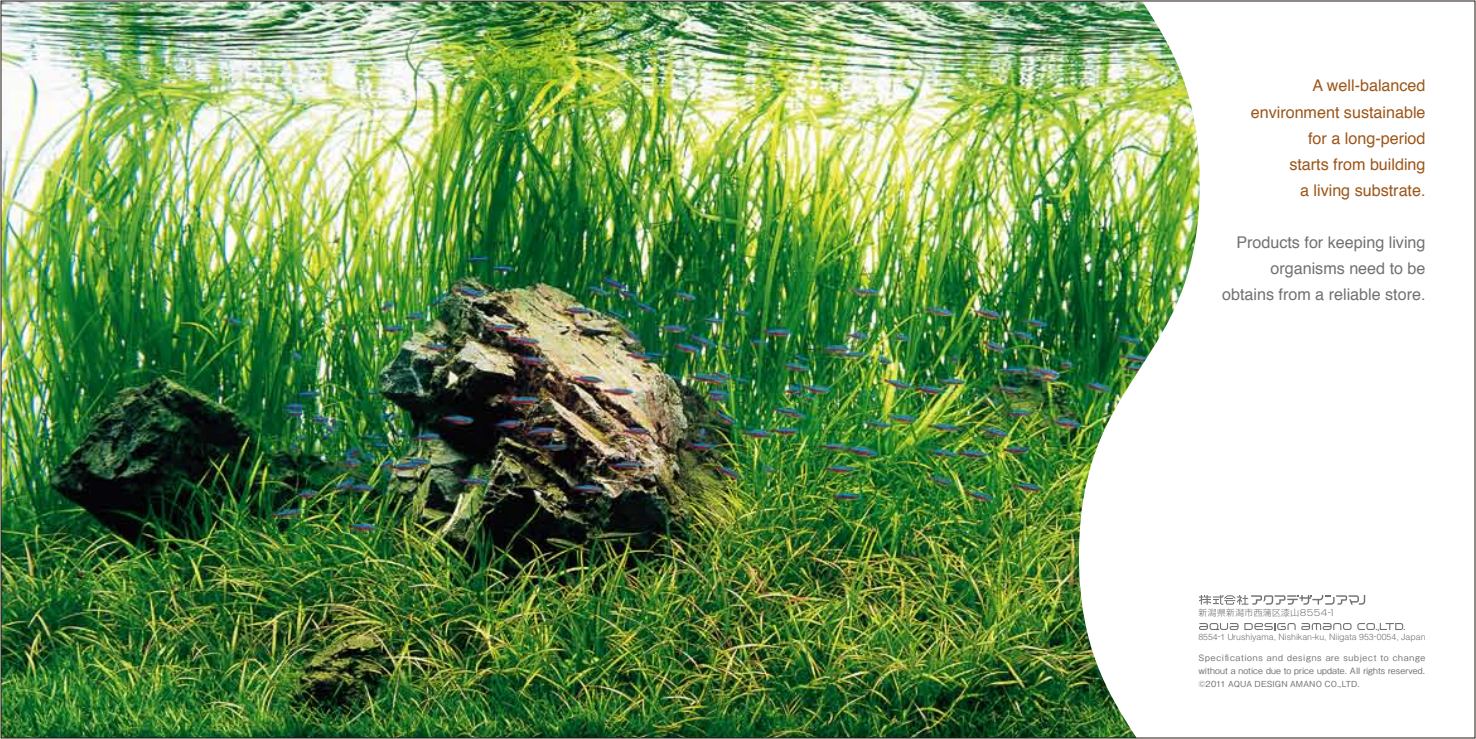
<style>
.page{position:relative;width:1476px;height:739px;background:#fff}
.page>*{position:absolute;margin:0;border:0;box-sizing:border-box;transform-origin:0 0}
.t1{font:16.1px/26.1px "Helvetica";color:#9c5519;text-align:right}
.t2{font:16.1px/26.1px "Helvetica";color:#727172;text-align:right}
.t3{font:500 8.75px/13.1px "Gothic BBB Pro";letter-spacing:.025em;color:#727172}
.t4{font:300 8.75px "Helvetica";color:#727172}
.t5{font:300 8.75px "Shin Go Pro";letter-spacing:.05em;color:#727172}
.t6{font:500 8.22px "Gothic BBB Pro";letter-spacing:.015em;color:#727172}
</style>
<div class="page">
<svg style="left:1199px;top:595px;width:166px;height:9px"></svg>
<svg style="left:1199px;top:623px;width:39px;height:7px"></svg>
<svg style="left:1301px;top:623px;width:50px;height:7px"></svg>
<svg style="left:1357px;top:623px;width:47px;height:8px"></svg>
<svg style="left:1244px;top:623px;width:51px;height:7px"></svg>
<img style="left:3px;top:3px;width:1196px;height:733px">
<h1 class="t1" style="left:1250px;top:73px;width:176px">A well-balanced environment sustainable for a long-period<br>starts from building<br>a living substrate.</h1>
<h1 class="t2" style="left:1221px;top:229px;width:205px">Products for keeping living organisms need to be obtains from a reliable store.</h1>
<p class="t5" style="left:1198px;top:605px;width:138px">新潟県新潟市西蒲区漆山8554-1</p>
<p class="t4" style="left:1198px;top:631px;width:229px">8554-1 Urushiyama, Nishikan-ku, Niigata 953-0054, Japan</p>
<p class="t3" style="left:1198px;top:650px;width:228px">Specifications and designs are subject to change without a notice due to price update. All rights reserved.</p>
<p class="t6" style="left:1198px;top:677px;width:163px">©2011 AQUA DESIGN AMANO CO.,LTD.</p>
</div>
